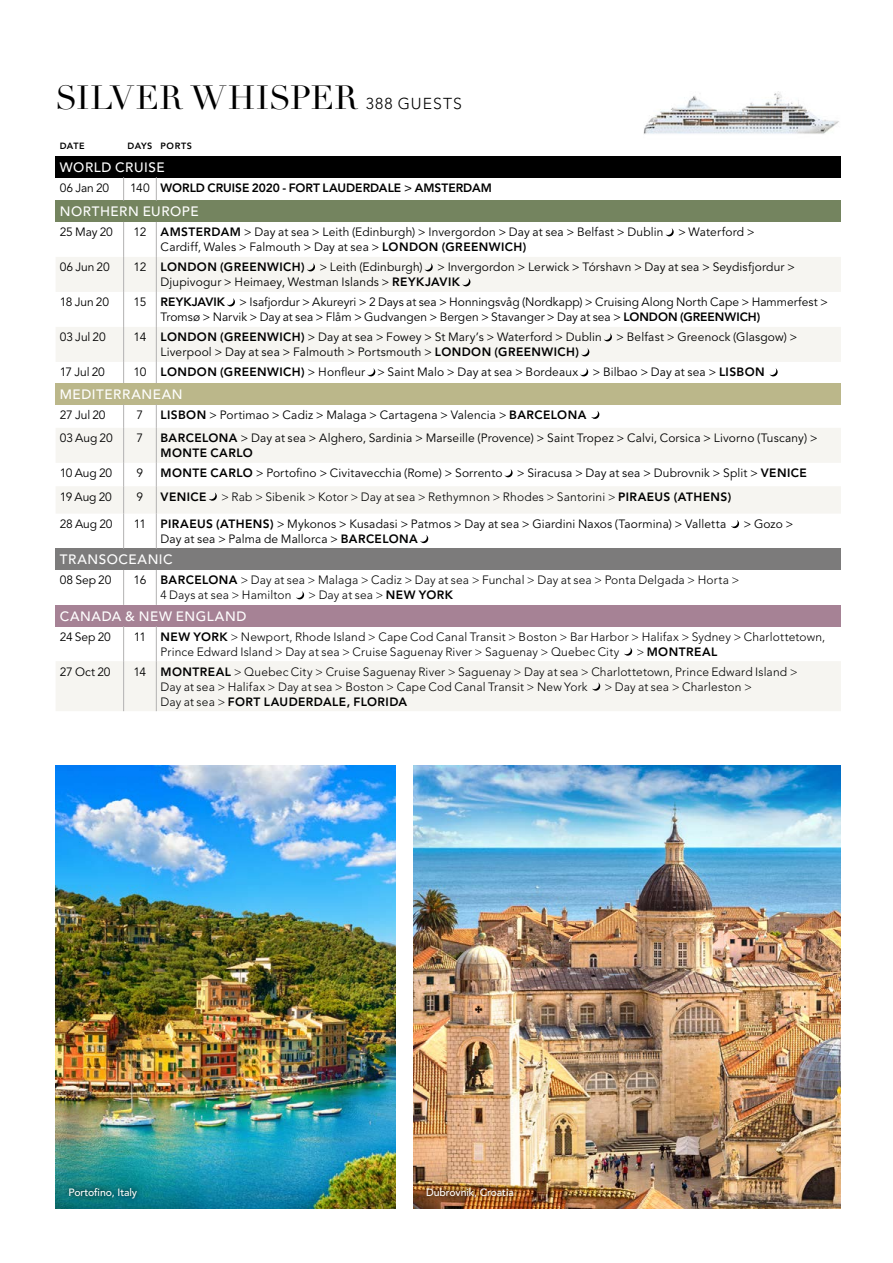
<style>
.page{position:relative;width:893px;height:1263px;background:#fff}
.page>*{position:absolute;margin:0;border:0;box-sizing:border-box;transform-origin:0 0}
.t1{font:33px "Didot LT Std";letter-spacing:.015em;color:#000}
.t2{font:500 13.5px "Avenir LT Std";letter-spacing:.04em;color:#fff}
.t3{font:12px/15px "Avenir LT Std";letter-spacing:.01em;color:#000}
.t4{font:300 12px/15px "Avenir LT Std";letter-spacing:.015em;color:#000}
.t5{font:800 12px "Avenir LT Std";letter-spacing:.005em;color:#000}
.t6{font:800 12px "Avenir LT Std";letter-spacing:.035em;color:#000}
.t7{font:500 10.5px "Avenir LT Std";letter-spacing:-.01em;color:#fff}
.t8{font:800 9px "Avenir LT Std";letter-spacing:.055em;color:#000}
.s1{font-family:"Avenir LT Std";font-weight:300;font-size:15.75px}
.s2{font-weight:400}
.s3{font-weight:500}
.s4{font-weight:800}
.s5{font-weight:300}
</style>
<div class="page">
<div style="left:56px;top:156px;width:785px;height:21px;background:#000"></div>
<div style="left:56px;top:201px;width:785px;height:21px;background:#74845f"></div>
<svg style="left:56px;top:257px;width:785px;height:454px"></svg>
<div style="left:56px;top:383px;width:785px;height:21px;background:#bbb78a"></div>
<div style="left:56px;top:549px;width:785px;height:21px;background:#7c7b7b"></div>
<div style="left:56px;top:605px;width:785px;height:21px;background:#a68295"></div>
<svg style="left:156px;top:177px;width:1px;height:24px"></svg>
<hr style="left:156px;top:222px;width:1px;height:35px;background:#b3b2b2">
<hr style="left:156px;top:257px;width:1px;height:35px;background:#b3b2b2">
<hr style="left:156px;top:292px;width:1px;height:35px;background:#b3b2b2">
<hr style="left:156px;top:327px;width:1px;height:35px;background:#b3b2b2">
<svg style="left:156px;top:362px;width:1px;height:21px"></svg>
<svg style="left:156px;top:404px;width:1px;height:24px"></svg>
<hr style="left:156px;top:428px;width:1px;height:35px;background:#b3b2b2">
<svg style="left:156px;top:463px;width:1px;height:51px"></svg>
<hr style="left:156px;top:514px;width:1px;height:35px;background:#b3b2b2">
<hr style="left:156px;top:570px;width:1px;height:35px;background:#b3b2b2">
<hr style="left:156px;top:626px;width:1px;height:35px;background:#b3b2b2">
<hr style="left:156px;top:661px;width:1px;height:50px;background:#b3b2b2">
<svg style="left:123px;top:177px;width:1px;height:24px"></svg>
<hr style="left:123px;top:222px;width:1px;height:35px;background:#b3b2b2">
<hr style="left:123px;top:257px;width:1px;height:35px;background:#b3b2b2">
<hr style="left:123px;top:292px;width:1px;height:35px;background:#b3b2b2">
<hr style="left:123px;top:327px;width:1px;height:35px;background:#b3b2b2">
<svg style="left:123px;top:362px;width:1px;height:21px"></svg>
<svg style="left:123px;top:404px;width:1px;height:24px"></svg>
<hr style="left:123px;top:428px;width:1px;height:35px;background:#b3b2b2">
<svg style="left:123px;top:463px;width:1px;height:51px"></svg>
<hr style="left:123px;top:514px;width:1px;height:35px;background:#b3b2b2">
<hr style="left:123px;top:570px;width:1px;height:35px;background:#b3b2b2">
<hr style="left:123px;top:626px;width:1px;height:35px;background:#b3b2b2">
<hr style="left:123px;top:661px;width:1px;height:50px;background:#b3b2b2">
<svg style="left:665px;top:228px;width:9px;height:8px"></svg>
<svg style="left:307px;top:263px;width:8px;height:8px"></svg>
<svg style="left:425px;top:263px;width:8px;height:8px"></svg>
<svg style="left:462px;top:278px;width:8px;height:8px"></svg>
<svg style="left:227px;top:298px;width:8px;height:8px"></svg>
<svg style="left:604px;top:333px;width:8px;height:8px"></svg>
<svg style="left:581px;top:348px;width:8px;height:8px"></svg>
<svg style="left:367px;top:368px;width:8px;height:8px"></svg>
<svg style="left:580px;top:368px;width:8px;height:8px"></svg>
<svg style="left:769px;top:368px;width:9px;height:8px"></svg>
<svg style="left:591px;top:411px;width:8px;height:8px"></svg>
<svg style="left:504px;top:469px;width:9px;height:8px"></svg>
<svg style="left:209px;top:492px;width:8px;height:9px"></svg>
<svg style="left:731px;top:520px;width:8px;height:8px"></svg>
<svg style="left:420px;top:535px;width:8px;height:8px"></svg>
<svg style="left:296px;top:591px;width:8px;height:8px"></svg>
<svg style="left:624px;top:647px;width:8px;height:9px"></svg>
<svg style="left:592px;top:682px;width:8px;height:9px"></svg>
<img style="left:413px;top:765px;width:428px;height:444px">
<div style="left:421px;top:1182px;width:99px;height:22px;background:#000;opacity:.94"></div>
<img style="left:56px;top:765px;width:340px;height:444px">
<img style="left:643px;top:91px;width:196px;height:43px">
<div style="left:63px;top:1182px;width:79px;height:22px;background:#000;opacity:.94"></div>
<h1 class="t1" style="left:56px;top:78px;width:408px">SILVER WHISPER <span class="s1">388 GUESTS</span></h1>
<p class="t8" style="left:60px;top:141px;width:26px">DATE</p>
<p class="t8" style="left:128px;top:141px;width:66px">DAYS PORTS</p>
<p class="t2" style="left:60px;top:159px;width:106px">WORLD CRUISE</p>
<p class="t3" style="left:60px;top:180px;width:51px">06 Jan 20</p>
<p class="t5" style="left:130px;top:180px;width:363px"><span class="s2">140</span> WORLD CRUISE 2020 - FORT LAUDERDALE <span class="s3">&gt;</span> AMSTERDAM</p>
<p class="t2" style="left:60px;top:204px;width:140px">NORTHERN EUROPE</p>
<p class="t3" style="left:60px;top:225px;width:55px">25 May 20</p>
<p class="t3" style="left:161px;top:225px;width:596px;text-indent:-27px">12 <span class="s4">AMSTERDAM</span> &gt; Day at sea &gt; Leith (Edinburgh) &gt; Invergordon &gt; Day at sea &gt; Belfast &gt; Dublin &gt; Waterford &gt;<br>Cardiff, Wales &gt; Falmouth &gt; Day at sea &gt; <span class="s4">LONDON (GREENWICH)</span></p>
<p class="t3" style="left:60px;top:260px;width:51px">06 Jun 20</p>
<p class="t3" style="left:161px;top:260px;width:636px;text-indent:-27px">12 <span class="s4">LONDON (GREENWICH)</span> &gt; Leith (Edinburgh) &gt; Invergordon &gt; Lerwick &gt; Tórshavn &gt; Day at sea &gt; Seydisfjordur &gt;<br>Djupivogur &gt; Heimaey, Westman Islands &gt; <span class="s4">REYKJAVIK</span></p>
<p class="t3" style="left:60px;top:295px;width:51px">18 Jun 20</p>
<p class="t3" style="left:161px;top:295px;width:669px;text-indent:-27px">15 <span class="s4">REYKJAVIK</span> &gt; Isafjordur &gt; Akureyri &gt; 2 Days at sea &gt; Honningsvåg (Nordkapp) &gt; Cruising Along North Cape &gt; Hammerfest &gt;<br>Tromsø &gt; Narvik &gt; Day at sea &gt; Flåm &gt; Gudvangen &gt; Bergen &gt; Stavanger &gt; Day at sea &gt; <span class="s4">LONDON (GREENWICH)</span></p>
<p class="t3" style="left:60px;top:330px;width:47px">03 Jul 20</p>
<p class="t3" style="left:161px;top:330px;width:638px;text-indent:-27px">14 <span class="s4">LONDON (GREENWICH)</span> &gt; Day at sea &gt; Fowey &gt; St Mary’s &gt; Waterford &gt; Dublin &gt; Belfast &gt; Greenock (Glasgow) &gt;<br>Liverpool &gt; Day at sea &gt; Falmouth &gt; Portsmouth &gt; <span class="s4">LONDON (GREENWICH)</span></p>
<p class="t3" style="left:60px;top:365px;width:47px">17 Jul 20</p>
<p class="t3" style="left:133px;top:365px;width:633px">10 <span class="s4">LONDON (GREENWICH)</span> &gt; Honfleur &gt; Saint Malo &gt; Day at sea &gt; Bordeaux &gt; Bilbao &gt; Day at sea &gt; <span class="s4">LISBON</span></p>
<p class="t2" style="left:60px;top:386px;width:124px">MEDITERRANEAN</p>
<p class="t3" style="left:60px;top:408px;width:47px">27 Jul 20</p>
<p class="t3" style="left:137px;top:408px;width:8px">7</p>
<p class="t3" style="left:161px;top:408px;width:427px"><span class="s4">LISBON</span> &gt; Portimao &gt; Cadiz &gt; Malaga &gt; Cartagena &gt; Valencia &gt; <span class="s4">BARCELONA</span></p>
<p class="t3" style="left:60px;top:431px;width:54px">03 Aug 20</p>
<p class="t3" style="left:137px;top:431px;width:8px">7</p>
<p class="t3" style="left:161px;top:431px;width:659px"><span class="s4">BARCELONA</span> &gt; Day at sea &gt; Alghero, Sardinia &gt; Marseille (Provence) &gt; Saint Tropez &gt; Calvi, Corsica &gt; Livorno (Tuscany) &gt;<br><span class="s4">MONTE CARLO</span></p>
<p class="t3" style="left:60px;top:466px;width:54px">10 Aug 20</p>
<p class="t3" style="left:137px;top:466px;width:8px">9</p>
<p class="t3" style="left:161px;top:466px;width:648px"><span class="s4">MONTE CARLO</span> &gt; Portofino &gt; Civitavecchia (Rome) &gt; Sorrento &gt; Siracusa &gt; Day at sea &gt; Dubrovnik &gt; Split &gt; <span class="s4">VENICE</span></p>
<p class="t3" style="left:60px;top:489px;width:54px">19 Aug 20</p>
<p class="t3" style="left:137px;top:489px;width:8px">9</p>
<p class="t4" style="left:161px;top:489px;width:572px"><span class="s4">VENICE</span> &gt; Rab &gt; Sibenik &gt; Kotor &gt; Day at sea &gt; Rethymnon &gt; Rhodes &gt; Santorini &gt; <span class="s4">PIRAEUS (ATHENS)</span></p>
<p class="t3" style="left:60px;top:517px;width:54px">28 Aug 20</p>
<p class="t3" style="left:134px;top:517px;width:594px">11 <span class="s4">PIRAEUS (ATHENS)</span> &gt; Mykonos &gt; Kusadasi &gt; Patmos &gt; Day at sea &gt; Giardini Naxos (Taormina) &gt; Valletta</p>
<p class="t3" style="left:743px;top:517px;width:52px">&gt; Gozo &gt;</p>
<p class="t3" style="left:161px;top:532px;width:259px">Day at sea &gt; Palma de Mallorca &gt; <span class="s4">BARCELONA</span></p>
<p class="t2" style="left:60px;top:552px;width:114px">TRANSOCEANIC</p>
<p class="t3" style="left:60px;top:573px;width:53px">08 Sep 20</p>
<p class="t4" style="left:161px;top:573px;width:580px;text-indent:-27px"><span class="s2">16</span> <span class="s4">BARCELONA</span> &gt; Day at sea &gt; Malaga &gt; Cadiz &gt; Day at sea &gt; Funchal &gt; Day at sea &gt; Ponta Delgada &gt; Horta &gt;<br>4 Days at sea &gt; Hamilton</p>
<p class="t4" style="left:308px;top:588px;width:146px">&gt; Day at sea &gt; <span class="s4">NEW YORK</span></p>
<p class="t2" style="left:60px;top:608px;width:188px">CANADA &amp; NEW ENGLAND</p>
<p class="t3" style="left:60px;top:629px;width:53px">24 Sep 20</p>
<p class="t4" style="left:161px;top:629px;width:666px;text-indent:-27px"><span class="s2">11</span> <span class="s4">NEW YORK</span> &gt; Newport, Rhode Island &gt; Cape Cod Canal Transit &gt; Boston &gt; Bar Harbor &gt; Halifax &gt; Sydney &gt; Charlottetown,<br>Prince Edward Island &gt; Day at sea &gt; Cruise Saguenay River &gt; Saguenay &gt; Quebec City</p>
<p class="t6" style="left:636px;top:644px;width:83px"><span class="s5">&gt;</span> MONTREAL</p>
<p class="t3" style="left:60px;top:664px;width:52px">27 Oct 20</p>
<p class="t4" style="left:161px;top:664px;width:639px;text-indent:-27px"><span class="s2">14</span> <span class="s4">MONTREAL</span> &gt; Quebec City &gt; Cruise Saguenay River &gt; Saguenay &gt; Day at sea &gt; Charlottetown, Prince Edward Island &gt;<br>Day at sea &gt; Halifax &gt; Day at sea &gt; Boston &gt; Cape Cod Canal Transit &gt; New York</p>
<p class="t4" style="left:604px;top:679px;width:149px">&gt; Day at sea &gt; Charleston &gt;</p>
<p class="t6" style="left:161px;top:694px;width:248px"><span class="s5">Day at sea &gt;</span> FORT LAUDERDALE, FLORIDA</p>
<p class="t7" style="left:68px;top:1186px;width:70px">Portofino, Italy</p>
<p class="t7" style="left:426px;top:1186px;width:89px">Dubrovnik, Croatia</p>
</div>
